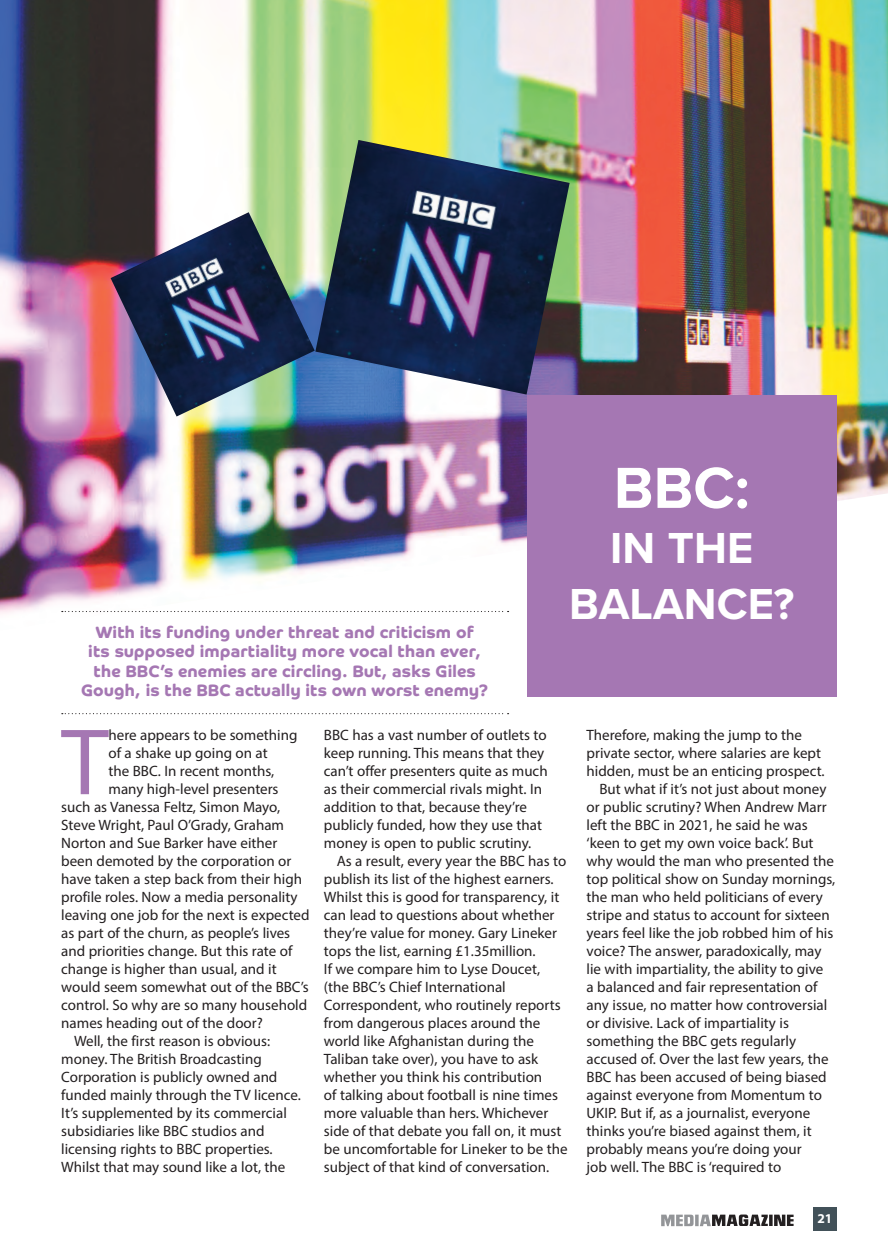
<style>
.page{position:relative;width:888px;height:1258px;background:#fff}
.page>*{position:absolute;margin:0;border:0;box-sizing:border-box;transform-origin:0 0}
.t1{font:95.1px "Myriad Pro";color:#a577b3}
.t2{font:700 60px "Proxima Nova";color:#fff}
.t3{font:700 45px/55.5px "Proxima Nova";color:#fff;text-align:center}
.t4{font:700 16.5px/19.5px "Co Headline";letter-spacing:.01em;color:#a577b3;text-align:center}
.t5{font:15px/18px "Myriad Pro";color:#231f20}
.t6{font:700 13.5px "Myriad Pro";color:#fff}
</style>
<div class="page">
<img style="left:0;top:0;width:888px;height:631px">
<div style="left:527px;top:395px;width:309px;height:302px;background:#a577b3"></div>
<img style="left:315px;top:140px;width:255px;height:254px">
<img style="left:111px;top:212px;width:204px;height:204px">
<svg style="left:62px;top:611px;width:447px;height:1px"></svg>
<svg style="left:62px;top:713px;width:447px;height:1px"></svg>
<div style="left:813px;top:1208px;width:24px;height:23px;background:#425159"></div>
<svg style="left:661px;top:1214px;width:132px;height:12px"></svg>
<h2 class="t2" style="left:614px;top:443px;width:137px">BBC:</h2>
<h3 class="t3" style="left:569px;top:520px;width:227px">IN THE<br>BALANCE?</h3>
<p class="t4" style="left:81px;top:622px;width:408px">With its funding under threat and criticism of<br>its supposed impartiality more vocal than ever, the BBC’s enemies are circling. But, asks Giles Gough, is the BBC actually its own worst enemy?</p>
<h1 class="t1" style="left:61px;top:704px;width:49px">T</h1>
<p class="t5" style="left:109px;top:726px;width:190px">here appears to be something</p>
<p class="t5" style="left:324px;top:726px;width:225px">BBC has a vast number of outlets to keep running. This means that they can’t offer presenters quite as much as their commercial rivals might. In addition to that, because they’re publicly funded, how they use that money is open to public scrutiny.</p>
<p class="t5" style="left:324px;top:852px;width:245px;text-indent:13px">As a result, every year the BBC has to publish its list of the highest earners.<br>Whilst this is good for transparency, it can lead to questions about whether they’re value for money. Gary Lineker tops the list, earning £1.35million.<br>If we compare him to Lyse Doucet, (the BBC’s Chief International Correspondent, who routinely reports from dangerous places around the world like Afghanistan during the Taliban take over), you have to ask whether you think his contribution<br>of talking about football is nine times more valuable than hers. Whichever side of that debate you fall on, it must be uncomfortable for Lineker to be the subject of that kind of conversation.</p>
<p class="t5" style="left:109px;top:744px;width:161px">of a shake up going on at</p>
<p class="t5" style="left:109px;top:762px;width:167px">the BBC. In recent months,</p>
<p class="t5" style="left:109px;top:780px;width:172px">many high-level presenters</p>
<p class="t5" style="left:61px;top:798px;width:220px">such as Vanessa Feltz, Simon Mayo,</p>
<p class="t5" style="left:61px;top:816px;width:224px">Steve Wright, Paul O’Grady, Graham</p>
<p class="t5" style="left:61px;top:834px;width:218px">Norton and Sue Barker have either</p>
<p class="t5" style="left:61px;top:852px;width:232px">been demoted by the corporation or</p>
<p class="t5" style="left:61px;top:870px;width:242px">have taken a step back from their high</p>
<p class="t5" style="left:61px;top:888px;width:238px">profile roles. Now a media personality</p>
<p class="t5" style="left:61px;top:906px;width:250px">leaving one job for the next is expected</p>
<p class="t5" style="left:61px;top:924px;width:230px">as part of the churn, as people’s lives</p>
<p class="t5" style="left:61px;top:942px;width:233px">and priorities change. But this rate of</p>
<p class="t5" style="left:61px;top:960px;width:217px">change is higher than usual, and it</p>
<p class="t5" style="left:61px;top:978px;width:249px">would seem somewhat out of the BBC’s</p>
<p class="t5" style="left:61px;top:996px;width:247px">control. So why are so many household</p>
<p class="t5" style="left:61px;top:1014px;width:203px">names heading out of the door?</p>
<p class="t5" style="left:74px;top:1032px;width:198px">Well, the first reason is obvious:</p>
<p class="t5" style="left:61px;top:1050px;width:202px">money. The British Broadcasting</p>
<p class="t5" style="left:61px;top:1068px;width:218px">Corporation is publicly owned and</p>
<p class="t5" style="left:61px;top:1086px;width:241px">funded mainly through the TV licence.</p>
<p class="t5" style="left:61px;top:1104px;width:227px">It’s supplemented by its commercial</p>
<p class="t5" style="left:61px;top:1122px;width:205px">subsidiaries like BBC studios and</p>
<p class="t5" style="left:61px;top:1140px;width:213px">licensing rights to BBC properties.</p>
<p class="t5" style="left:61px;top:1158px;width:226px">Whilst that may sound like a lot, the</p>
<p class="t5" style="left:587px;top:726px;width:217px">Therefore, making the jump to the</p>
<p class="t5" style="left:587px;top:744px;width:236px">private sector, where salaries are kept</p>
<p class="t5" style="left:587px;top:762px;width:240px">hidden, must be an enticing prospect.</p>
<p class="t5" style="left:599px;top:780px;width:229px">But what if it’s not just about money</p>
<p class="t5" style="left:587px;top:798px;width:242px">or public scrutiny? When Andrew Marr</p>
<p class="t5" style="left:587px;top:816px;width:222px">left the BBC in 2021, he said he was</p>
<p class="t5" style="left:587px;top:834px;width:228px">‘keen to get my own voice back’. But</p>
<p class="t5" style="left:587px;top:852px;width:249px">why would the man who presented the</p>
<p class="t5" style="left:587px;top:870px;width:250px">top political show on Sunday mornings,</p>
<p class="t5" style="left:587px;top:888px;width:238px">the man who held politicians of every</p>
<p class="t5" style="left:587px;top:906px;width:245px">stripe and status to account for sixteen</p>
<p class="t5" style="left:587px;top:924px;width:248px">years feel like the job robbed him of his</p>
<p class="t5" style="left:587px;top:942px;width:236px">voice? The answer, paradoxically, may</p>
<p class="t5" style="left:587px;top:960px;width:238px">lie with impartiality, the ability to give</p>
<p class="t5" style="left:587px;top:978px;width:232px">a balanced and fair representation of</p>
<p class="t5" style="left:587px;top:996px;width:242px">any issue, no matter how controversial</p>
<p class="t5" style="left:587px;top:1014px;width:204px">or divisive. Lack of impartiality is</p>
<p class="t5" style="left:587px;top:1032px;width:211px">something the BBC gets regularly</p>
<p class="t5" style="left:587px;top:1050px;width:243px">accused of. Over the last few years, the</p>
<p class="t5" style="left:587px;top:1068px;width:242px">BBC has been accused of being biased</p>
<p class="t5" style="left:587px;top:1086px;width:237px">against everyone from Momentum to</p>
<p class="t5" style="left:587px;top:1104px;width:225px">UKIP. But if, as a journalist, everyone</p>
<p class="t5" style="left:587px;top:1122px;width:227px">thinks you’re biased against them, it</p>
<p class="t5" style="left:587px;top:1140px;width:217px">probably means you’re doing your</p>
<p class="t5" style="left:587px;top:1158px;width:196px">job well. The BBC is ‘required to</p>
<p class="t6" style="left:818px;top:1209px;width:16px">21</p>
</div>
